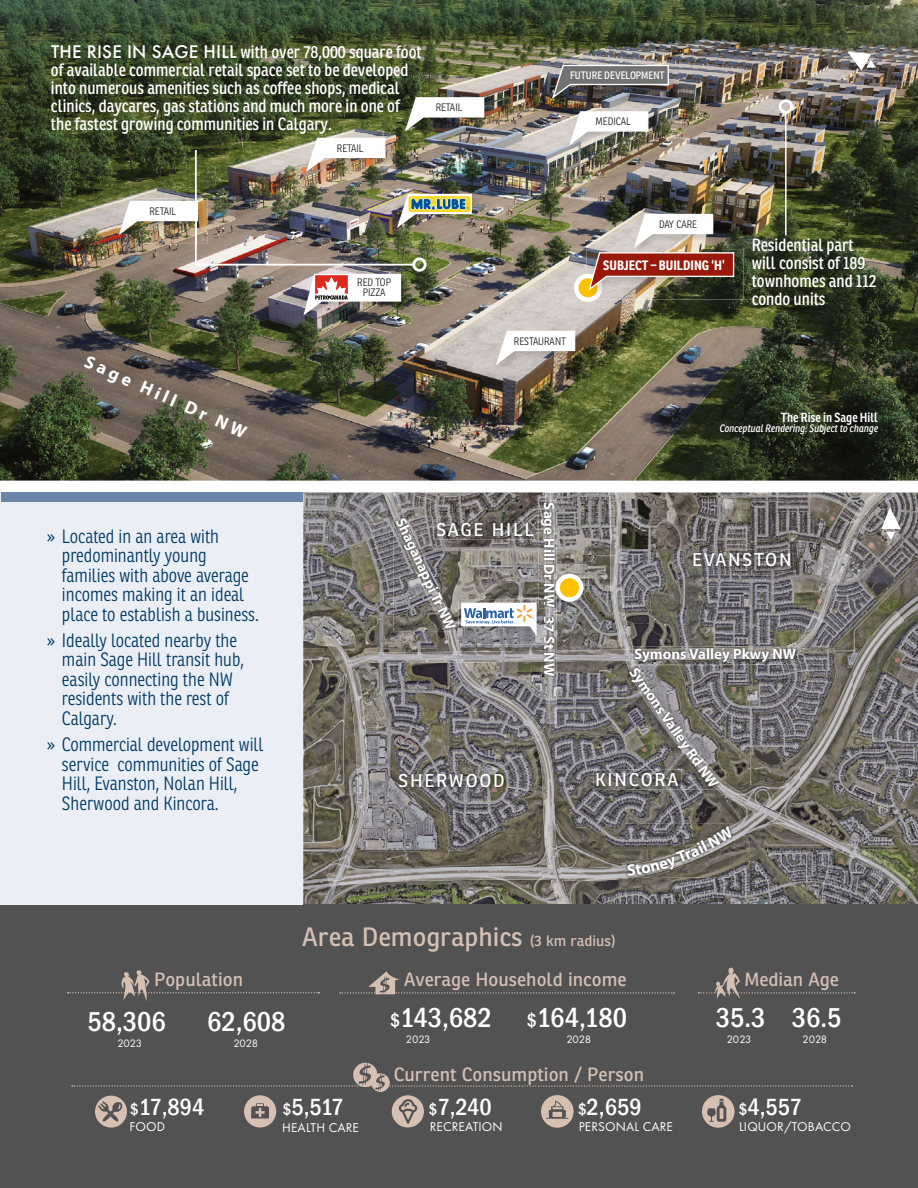
<style>
.page{position:relative;width:918px;height:1188px;background:#fff}
.page>*{position:absolute;margin:0;border:0;box-sizing:border-box;transform-origin:0 0}
.t1{font:500 condensed 28.05px "Franklin Gothic";color:#fff}
.t2{font:25.8px "Ronnia";color:#d5c0b2}
.t3{font:500 condensed 24.15px "Franklin Gothic";letter-spacing:-.005em;color:#fff}
.t4{font:300 18.75px/19.5px "Ronnia Cond";color:#003a64}
.t5{font:18.6px "Ronnia";color:#d5c0b2}
.t6{font:18px "Ronnia";letter-spacing:.1em;color:#fff}
.t7{font:700 18px "Myriad Pro";color:#fff}
.t8{font:17.25px/18px "Ronnia Cond";color:#fff}
.t9{font:700 15px "Myriad Pro";color:#fff}
.t10{font:13.2px "Futura PT";letter-spacing:.01em;color:#fff}
.t11{font:700 13.2px "Ronnia Cond";color:#fff}
.t12{font:600 12.9px "Ronnia Cond";color:#fff}
.t13{font:11.1px "Futura PT";letter-spacing:-.025em;color:#fff}
.t14{font:300 10.5px/10.1px "Ronnia Cond";color:#1c1c1a;text-align:center}
.t15{font:italic 10.5px "Ronnia Cond";color:#fff}
.t16{font:10.5px "Ronnia Cond";color:#fff}
.s1{font-family:"Futura PT";font-weight:500;font-size:19.2px}
.s2{color:#fafafa}
.s3{color:#fbfbfb}
.s4{font-size:14.85px}
.s5{font-size:20.4px}
.s6{font-size:17.55px}
</style>
<div class="page">
<img style="left:817px;top:492px;width:101px;height:413px">
<img style="left:766px;top:891px;width:51px;height:14px">
<img style="left:715px;top:891px;width:51px;height:14px">
<img style="left:626px;top:891px;width:89px;height:14px">
<img style="left:303px;top:492px;width:323px;height:361px">
<img style="left:303px;top:853px;width:323px;height:52px">
<svg style="left:895px;top:507px;width:6px;height:33px"></svg>
<img style="left:895px;top:611px;width:9px;height:49px">
<img style="left:326px;top:865px;width:300px;height:21px">
<img style="left:626px;top:660px;width:284px;height:231px">
<img style="left:454px;top:662px;width:117px;height:243px">
<img style="left:383px;top:492px;width:79px;height:159px">
<img style="left:368px;top:651px;width:174px;height:18px">
<img style="left:557px;top:492px;width:338px;height:169px">
<img style="left:323px;top:635px;width:45px;height:247px">
<img style="left:545px;top:492px;width:12px;height:232px">
<div style="left:0;top:905px;width:918px;height:283px;background:#525253"></div>
<svg style="left:698px;top:967px;width:157px;height:32px"></svg>
<svg style="left:68px;top:970px;width:252px;height:31px"></svg>
<svg style="left:340px;top:971px;width:334px;height:23px"></svg>
<img style="left:458px;top:519px;width:80px;height:21px">
<img style="left:458px;top:523px;width:76px;height:13px">
<img style="left:691px;top:549px;width:102px;height:21px">
<img style="left:594px;top:770px;width:33px;height:19px">
<img style="left:597px;top:773px;width:30px;height:13px">
<img style="left:396px;top:771px;width:111px;height:20px">
<img style="left:627px;top:665px;width:94px;height:124px">
<img style="left:639px;top:660px;width:159px;height:5px">
<svg style="left:632px;top:660px;width:7px;height:5px"></svg>
<img style="left:632px;top:646px;width:166px;height:14px">
<img style="left:539px;top:501px;width:6px;height:99px">
<img style="left:545px;top:501px;width:12px;height:108px">
<img style="left:541px;top:503px;width:4px;height:97px">
<img style="left:545px;top:503px;width:10px;height:104px">
<img style="left:542px;top:645px;width:4px;height:33px">
<img style="left:546px;top:614px;width:11px;height:64px">
<img style="left:544px;top:616px;width:10px;height:60px">
<svg style="left:542px;top:651px;width:4px;height:11px"></svg>
<img style="left:394px;top:517px;width:63px;height:114px">
<img style="left:395px;top:517px;width:60px;height:114px">
<svg style="left:458px;top:600px;width:89px;height:45px"></svg>
<img style="left:625px;top:824px;width:109px;height:1px">
<img style="left:625px;top:825px;width:109px;height:53px">
<div style="left:0;top:492px;width:303px;height:413px;background:#ebeef5"></div>
<div style="left:1px;top:492px;width:302px;height:10px;background:#6c84a7"></div>
<img style="left:0;top:0;width:918px;height:481px">
<svg style="left:847px;top:52px;width:29px;height:18px"></svg>
<div style="left:412px;top:257px;width:15px;height:15px;border:3px solid #fff;border-radius:50%"></div>
<hr style="left:785px;top:112px;width:2px;height:123px;background:#fff">
<div style="left:779px;top:99px;width:14px;height:15px;border:3px solid #fff;border-radius:50%"></div>
<img style="left:632px;top:211px;width:91px;height:2px">
<img style="left:302px;top:272px;width:109px;height:52px">
<img style="left:302px;top:273px;width:100px;height:44px">
<img style="left:550px;top:62px;width:129px;height:46px">
<svg style="left:551px;top:64px;width:119px;height:37px;background:#6f6e70"></svg>
<svg style="left:558px;top:576px;width:23px;height:24px"></svg>
<div style="left:555px;top:574px;width:28px;height:28px;border:4px solid #fff;border-radius:50%"></div>
<img style="left:735px;top:250px;width:9px;height:50px">
<img style="left:574px;top:213px;width:161px;height:89px">
<img style="left:567px;top:109px;width:91px;height:45px">
<svg style="left:568px;top:110px;width:81px;height:37px"></svg>
<svg style="left:72px;top:1063px;width:780px;height:65px"></svg>
<img style="left:494px;top:328px;width:91px;height:46px">
<svg style="left:495px;top:330px;width:81px;height:37px"></svg>
<img style="left:403px;top:95px;width:91px;height:45px">
<img style="left:118px;top:96px;width:367px;height:169px">
<svg style="left:627px;top:826px;width:107px;height:50px;background:#6e6a65"></svg>
<p class="t8" style="left:51px;top:44px;width:372px"><span class="s1">THE RISE IN SAGE HILL</span> with over 78,000 square foot of available commercial retail space set to be developed into numerous amenities such as coffee shops, medical clinics, daycares, gas stations and much more in one of the fastest growing communities in Calgary.</p>
<p class="t14" style="left:337px;top:143px;width:28px">RETAIL</p>
<p class="t14" style="left:436px;top:103px;width:28px">RETAIL</p>
<p class="t14" style="left:150px;top:207px;width:28px">RETAIL</p>
<p class="t7" style="left:88px;top:355px;width:177px;rotate:24deg">Sage Hill Dr NW</p>
<p class="t14" style="left:357px;top:278px;width:35px">RED TOP<br>PIZZA</p>
<p class="t16" style="left:570px;top:71px;width:96px">FUTURE DEVELOPMENT</p>
<p class="t14" style="left:596px;top:117px;width:37px">MEDICAL</p>
<p class="t14" style="left:514px;top:336px;width:54px">RESTAURANT</p>
<p class="t14" style="left:659px;top:220px;width:40px">DAY CARE</p>
<p class="t11" style="left:603px;top:260px;width:123px">SUBJECT – BUILDING ‘H’</p>
<p class="t8" style="left:752px;top:238px;width:126px">Residential part will consist of 189 townhomes and 112 condo units</p>
<p class="t12" style="left:781px;top:410px;width:99px">The Rise in Sage Hill</p>
<p class="t15" style="left:720px;top:424px;width:160px">Conceptual Rendering. Subject to change</p>
<p class="t4" style="left:62px;top:527px;width:198px;text-indent:-15px">» Located in an area with predominantly young families with above average incomes making it an ideal place to establish a business.</p>
<p class="t4" style="left:62px;top:632px;width:183px;text-indent:-15px">» Ideally located nearby the main Sage Hill transit hub, easily connecting the NW residents with the rest of<br>Calgary.</p>
<p class="t4" style="left:62px;top:736px;width:203px;text-indent:-15px">» Commercial development will service communities of Sage<br>Hill, Evanston, Nolan Hill,<br>Sherwood and Kincora.</p>
<p class="t9" style="left:555px;top:502px;width:175px;rotate:90deg">Sage Hill Dr NW <span class="s2">37</span> <span class="s3">S</span>t NW</p>
<p class="t9" style="left:405px;top:516px;width:124px;rotate:65deg">Shaganappi Tr NW</p>
<p class="t6" style="left:436px;top:523px;width:99px">SAGE HILL</p>
<p class="t6" style="left:692px;top:553px;width:101px">EVANSTON</p>
<p class="t9" style="left:634px;top:649px;width:163px">Symons Valley Pkwy NW</p>
<p class="t9" style="left:638px;top:666px;width:145px;rotate:55deg">Symons Valley Rd NW</p>
<p class="t6" style="left:399px;top:774px;width:108px">SHERWOOD</p>
<p class="t6" style="left:595px;top:773px;width:85px">KINCORA</p>
<h2 class="t2" style="left:302px;top:928px;width:315px">Area Demographics <span class="s4">(3 km radius)</span></h2>
<p class="t5" style="left:154px;top:973px;width:91px">Population</p>
<p class="t5" style="left:744px;top:973px;width:96px">Median Age</p>
<h1 class="t1" style="left:87px;top:1005px;width:80px">58,306</h1>
<h1 class="t1" style="left:207px;top:1005px;width:80px">62,608</h1>
<p class="t13" style="left:118px;top:1040px;width:26px">2023</p>
<p class="t13" style="left:233px;top:1040px;width:26px">2028</p>
<p class="t5" style="left:404px;top:973px;width:224px">Average Household income</p>
<h1 class="t1" style="left:390px;top:1001px;width:104px"><span class="s5">$</span>143,682</h1>
<p class="t13" style="left:406px;top:1036px;width:26px">2023</p>
<h1 class="t1" style="left:527px;top:1001px;width:102px"><span class="s5">$</span>164,180</h1>
<p class="t13" style="left:566px;top:1036px;width:26px">2028</p>
<p class="t5" style="left:394px;top:1067px;width:252px">Current Consumption / Person</p>
<h1 class="t1" style="left:716px;top:1001px;width:127px">35.3 36.5</h1>
<p class="t13" style="left:727px;top:1036px;width:26px">2023</p>
<p class="t13" style="left:803px;top:1036px;width:26px">2028</p>
<p class="t3" style="left:130px;top:1093px;width:76px"><span class="s6">$</span>17,894</p>
<p class="t10" style="left:130px;top:1122px;width:37px">FOOD</p>
<p class="t3" style="left:283px;top:1093px;width:62px"><span class="s6">$</span>5,517</p>
<p class="t3" style="left:429px;top:1093px;width:65px"><span class="s6">$</span>7,240</p>
<p class="t10" style="left:282px;top:1122px;width:78px">HEALTH CARE</p>
<p class="t10" style="left:430px;top:1122px;width:74px">RECREATION</p>
<p class="t3" style="left:578px;top:1093px;width:65px"><span class="s6">$</span>2,659</p>
<p class="t3" style="left:739px;top:1093px;width:65px"><span class="s6">$</span>4,557</p>
<p class="t10" style="left:579px;top:1122px;width:96px">PERSONAL CARE</p>
<p class="t10" style="left:739px;top:1122px;width:113px">LIQUOR/TOBACCO</p>
</div>
